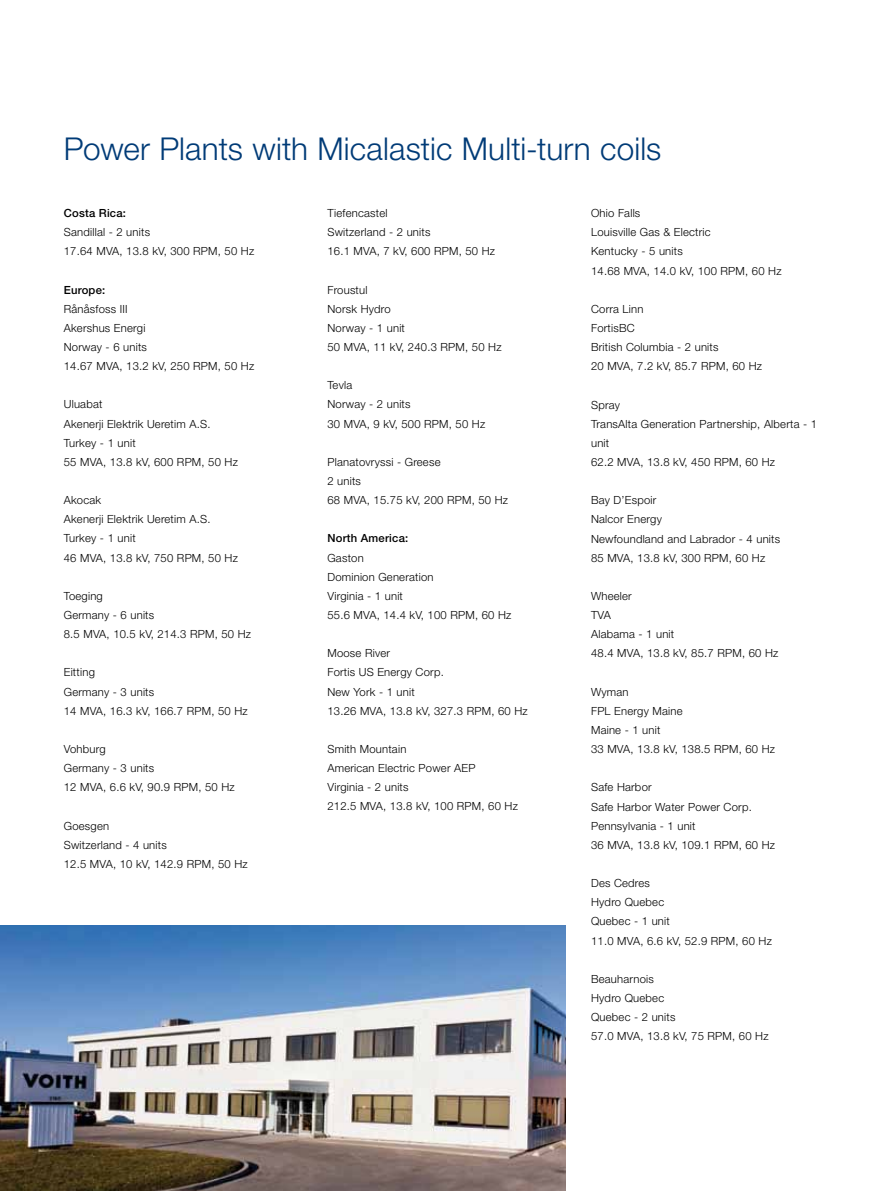
<style>
.page{position:relative;width:893px;height:1191px;background:#fff}
.page>*{position:absolute;margin:0;border:0;box-sizing:border-box;transform-origin:0 0}
.t1{font:300 31.5px "Helvetica Neue LT Pro";letter-spacing:.005em;color:#003b77}
.t2{font:300 11.25px/19.2px "Helvetica Neue LT Pro";letter-spacing:.02em;color:#000}
.t3{font:500 11.25px "Helvetica Neue LT Pro";letter-spacing:.02em;color:#000}
</style>
<div class="page">
<img style="left:0;top:925px;width:566px;height:266px">
<h1 class="t1" style="left:64px;top:129px;width:599px">Power Plants with Micalastic Multi-turn coils</h1>
<p class="t3" style="left:64px;top:206px;width:64px">Costa Rica:</p>
<p class="t2" style="left:64px;top:222px;width:192px">Sandillal - 2 units<br>17.64 MVA, 13.8 kV, 300 RPM, 50 Hz</p>
<p class="t3" style="left:64px;top:283px;width:43px">Europe:</p>
<p class="t2" style="left:64px;top:299px;width:192px">Rånåsfoss III<br>Akershus Energi<br>Norway - 6 units<br>14.67 MVA, 13.2 kV, 250 RPM, 50 Hz</p>
<p class="t2" style="left:64px;top:394px;width:176px">Uluabat<br>Akenerji Elektrik Ueretim A.S.<br>Turkey - 1 unit<br>55 MVA, 13.8 kV, 600 RPM, 50 Hz</p>
<p class="t2" style="left:64px;top:490px;width:176px">Akocak<br>Akenerji Elektrik Ueretim A.S.<br>Turkey - 1 unit<br>46 MVA, 13.8 kV, 750 RPM, 50 Hz</p>
<p class="t2" style="left:64px;top:586px;width:189px">Toeging<br>Germany - 6 units<br>8.5 MVA, 10.5 kV, 214.3 RPM, 50 Hz</p>
<p class="t2" style="left:64px;top:662px;width:185px">Eitting<br>Germany - 3 units<br>14 MVA, 16.3 kV, 166.7 RPM, 50 Hz</p>
<p class="t2" style="left:64px;top:739px;width:173px">Vohburg<br>Germany - 3 units<br>12 MVA, 6.6 kV, 90.9 RPM, 50 Hz</p>
<p class="t2" style="left:64px;top:815px;width:185px">Goesgen<br>Switzerland - 4 units<br>12.5 MVA, 10 kV, 142.9 RPM, 50 Hz</p>
<p class="t2" style="left:327px;top:203px;width:169px">Tiefencastel<br>Switzerland - 2 units<br>16.1 MVA, 7 kV, 600 RPM, 50 Hz</p>
<p class="t2" style="left:327px;top:280px;width:176px">Froustul<br>Norsk Hydro<br>Norway - 1 unit<br>50 MVA, 11 kV, 240.3 RPM, 50 Hz</p>
<p class="t2" style="left:327px;top:375px;width:159px">Tevla<br>Norway - 2 units<br>30 MVA, 9 kV, 500 RPM, 50 Hz</p>
<p class="t2" style="left:327px;top:452px;width:182px">Planatovryssi - Greese<br>2 units<br>68 MVA, 15.75 kV, 200 RPM, 50 Hz</p>
<p class="t3" style="left:327px;top:531px;width:82px">North America:</p>
<p class="t2" style="left:327px;top:548px;width:185px">Gaston<br>Dominion Generation<br>Virginia - 1 unit<br>55.6 MVA, 14.4 kV, 100 RPM, 60 Hz</p>
<p class="t2" style="left:327px;top:643px;width:202px">Moose River<br>Fortis US Energy Corp.<br>New York - 1 unit<br>13.26 MVA, 13.8 kV, 327.3 RPM, 60 Hz</p>
<p class="t2" style="left:327px;top:739px;width:192px">Smith Mountain<br>American Electric Power AEP<br>Virginia - 2 units<br>212.5 MVA, 13.8 kV, 100 RPM, 60 Hz</p>
<p class="t2" style="left:591px;top:203px;width:192px">Ohio Falls<br>Louisville Gas &amp; Electric<br>Kentucky - 5 units<br>14.68 MVA, 14.0 kV, 100 RPM, 60 Hz</p>
<p class="t2" style="left:591px;top:299px;width:173px">Corra Linn<br>FortisBC<br>British Columbia - 2 units<br>20 MVA, 7.2 kV, 85.7 RPM, 60 Hz</p>
<p class="t2" style="left:591px;top:395px;width:228px">Spray<br>TransAlta Generation Partnership, Alberta - 1 unit<br>62.2 MVA, 13.8 kV, 450 RPM, 60 Hz</p>
<p class="t2" style="left:591px;top:490px;width:191px">Bay D’Espoir<br>Nalcor Energy<br>Newfoundland and Labrador - 4 units<br>85 MVA, 13.8 kV, 300 RPM, 60 Hz</p>
<p class="t2" style="left:591px;top:586px;width:189px">Wheeler<br>TVA<br>Alabama - 1 unit<br>48.4 MVA, 13.8 kV, 85.7 RPM, 60 Hz</p>
<p class="t2" style="left:591px;top:682px;width:185px">Wyman<br>FPL Energy Maine<br>Maine - 1 unit<br>33 MVA, 13.8 kV, 138.5 RPM, 60 Hz</p>
<p class="t2" style="left:591px;top:777px;width:185px">Safe Harbor<br>Safe Harbor Water Power Corp.<br>Pennsylvania - 1 unit<br>36 MVA, 13.8 kV, 109.1 RPM, 60 Hz</p>
<p class="t2" style="left:591px;top:873px;width:182px">Des Cedres<br>Hydro Quebec<br>Quebec - 1 unit<br>11.0 MVA, 6.6 kV, 52.9 RPM, 60 Hz</p>
<p class="t2" style="left:591px;top:969px;width:179px">Beauharnois<br>Hydro Quebec<br>Quebec - 2 units<br>57.0 MVA, 13.8 kV, 75 RPM, 60 Hz</p>
</div>
